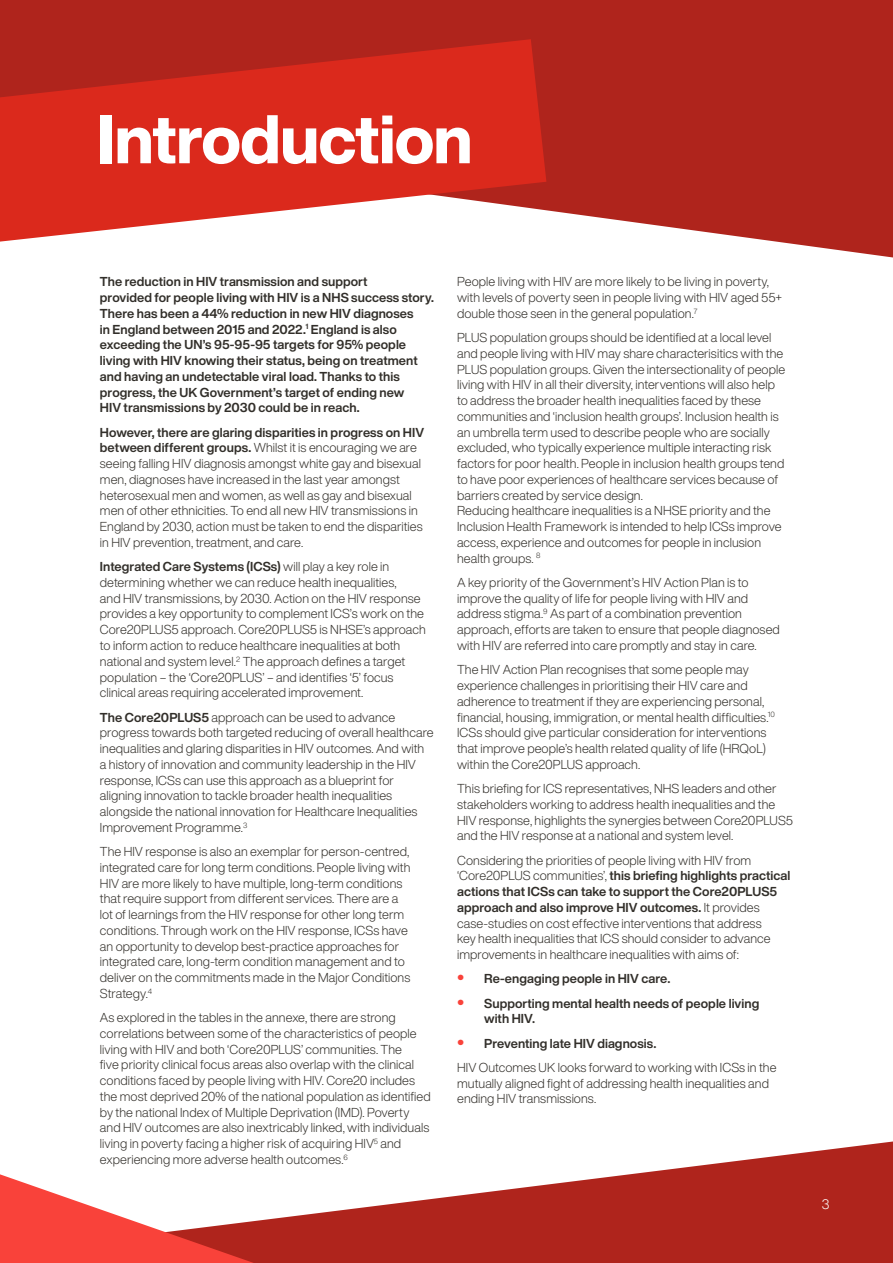
<style>
.page{position:relative;width:893px;height:1263px;background:#fff}
.page>*{position:absolute;margin:0;border:0;box-sizing:border-box;transform-origin:0 0}
.t1{font:800 67.5px "Helvetica Now Display";letter-spacing:-.015em;color:#fff}
.t2{font:300 13.5px "Helvetica Now Display";color:#fff}
.NAT_BODY_TEXT{font:300 12.75px/15.8px "Helvetica Now Display";letter-spacing:.005em;color:#322f2a}
.NAT_BODY_TEXT-2{font:700 12.75px/15.8px "Helvetica Now Display";letter-spacing:.005em;color:#322f2a}
.s1{font-weight:700}
.s2{font-size:19.5px;color:#f9423a}
</style>
<div class="page">
<svg style="left:254px;top:1141px;width:639px;height:122px;fill:#af241c"></svg>
<svg style="left:0;top:0;width:893px;height:257px;background:#b9423b"></svg>
<svg style="left:0;top:39px;width:546px;height:203px;background:#d8443a"></svg>
<svg style="left:0;top:1174px;width:254px;height:89px"></svg>
<p class="t1" style="left:97px;top:92px;width:378px">Introduction</p>
<p class="NAT_BODY_TEXT-2" style="left:100px;top:274px;width:336px">The reduction in HIV transmission and support<br>provided for people living with HIV is a NHS success story.<br>There has been a 44% reduction in new HIV diagnoses<br>in England between 2015 and 2022.<sup>1</sup> England is also exceeding the UN’s 95-95-95 targets for 95% people living with HIV knowing their status, being on treatment and having an undetectable viral load. Thanks to this progress, the UK Government’s target of ending new<br>HIV transmissions by 2030 could be in reach.</p>
<p class="NAT_BODY_TEXT" style="left:100px;top:424px;width:326px"><span class="s1">However, there are glaring disparities in progress on HIV between different groups.</span> Whilst it is encouraging we are seeing falling HIV diagnosis amongst white gay and bisexual men, diagnoses have increased in the last year amongst heterosexual men and women, as well as gay and bisexual men of other ethnicities. To end all new HIV transmissions in England by 2030, action must be taken to end the disparities in HIV prevention, treatment, and care.</p>
<p class="NAT_BODY_TEXT" style="left:100px;top:559px;width:327px"><span class="s1">Integrated Care Systems (ICSs)</span> will play a key role in determining whether we can reduce health inequalities,<br>and HIV transmissions, by 2030. Action on the HIV response provides a key opportunity to complement ICS’s work on the Core20PLUS5 approach. Core20PLUS5 is NHSE’s approach to inform action to reduce healthcare inequalities at both national and system level.<sup>2</sup> The approach defines a target population – the ‘Core20PLUS’ – and identifies ‘5’ focus clinical areas requiring accelerated improvement.</p>
<p class="NAT_BODY_TEXT" style="left:100px;top:709px;width:335px"><span class="s1">The Core20PLUS5</span> approach can be used to advance progress towards both targeted reducing of overall healthcare inequalities and glaring disparities in HIV outcomes. And with a history of innovation and community leadership in the HIV response, ICSs can use this approach as a blueprint for aligning innovation to tackle broader health inequalities alongside the national innovation for Healthcare Inequalities Improvement Programme.<sup>3</sup></p>
<p class="NAT_BODY_TEXT" style="left:100px;top:843px;width:312px">The HIV response is also an exemplar for person-centred, integrated care for long term conditions. People living with HIV are more likely to have multiple, long-term conditions that require support from different services. There are a lot of learnings from the HIV response for other long term conditions. Through work on the HIV response, ICSs have an opportunity to develop best-practice approaches for integrated care, long-term condition management and to deliver on the commitments made in the Major Conditions Strategy.<sup>4</sup></p>
<p class="NAT_BODY_TEXT" style="left:100px;top:1009px;width:332px">As explored in the tables in the annexe, there are strong correlations between some of the characteristics of people living with HIV and both ‘Core20PLUS’ communities. The<br>five priority clinical focus areas also overlap with the clinical conditions faced by people living with HIV. Core20 includes the most deprived 20% of the national population as identified by the national Index of Multiple Deprivation (IMD). Poverty and HIV outcomes are also inextricably linked, with individuals living in poverty facing a higher risk of acquiring HIV<sup>5</sup> and experiencing more adverse health outcomes.<sup>6</sup></p>
<p class="NAT_BODY_TEXT" style="left:457px;top:274px;width:327px">People living with HIV are more likely to be living in poverty, with levels of poverty seen in people living with HIV aged 55+ double those seen in the general population.<sup>7</sup></p>
<p class="NAT_BODY_TEXT" style="left:457px;top:330px;width:330px">PLUS population groups should be identified at a local level and people living with HIV may share characterisitics with the PLUS population groups. Given the intersectionality of people living with HIV in all their diversity, interventions will also help to address the broader health inequalities faced by these communities and ‘inclusion health groups’. Inclusion health is an umbrella term used to describe people who are socially excluded, who typically experience multiple interacting risk factors for poor health. People in inclusion health groups tend to have poor experiences of healthcare services because of barriers created by service design.<br>Reducing healthcare inequalities is a NHSE priority and the Inclusion Health Framework is intended to help ICSs improve access, experience and outcomes for people in inclusion health groups. <sup>8</sup></p>
<p class="NAT_BODY_TEXT" style="left:457px;top:574px;width:324px">A key priority of the Government’s HIV Action Plan is to improve the quality of life for people living with HIV and address stigma.<sup>9</sup> As part of a combination prevention approach, efforts are taken to ensure that people diagnosed with HIV are referred into care promptly and stay in care.</p>
<p class="NAT_BODY_TEXT" style="left:457px;top:662px;width:319px">The HIV Action Plan recognises that some people may experience challenges in prioritising their HIV care and adherence to treatment if they are experiencing personal, financial, housing, immigration, or mental health difficulties.<sup>10<br></sup>ICSs should give particular consideration for interventions that improve people’s health related quality of life (HRQoL) within the Core20PLUS approach.</p>
<p class="NAT_BODY_TEXT" style="left:457px;top:780px;width:337px">This briefing for ICS representatives, NHS leaders and other stakeholders working to address health inequalities and the HIV response, highlights the synergies between Core20PLUS5 and the HIV response at a national and system level.</p>
<p class="NAT_BODY_TEXT" style="left:457px;top:852px;width:335px">Considering the priorities of people living with HIV from ‘Core20PLUS communities’, <span class="s1">this briefing highlights practical actions that ICSs can take to support the Core20PLUS5 approach and also improve HIV outcomes.</span> It provides case-studies on cost effective interventions that address<br>key health inequalities that ICS should consider to advance improvements in healthcare inequalities with aims of:</p>
<p class="NAT_BODY_TEXT-2" style="left:457px;top:971px;width:215px"><span class="s2">•</span> Re-engaging people in HIV care.</p>
<p class="NAT_BODY_TEXT-2" style="left:484px;top:995px;width:277px;text-indent:-27px"><span class="s2">•</span> Supporting mental health needs of people living with HIV.</p>
<p class="NAT_BODY_TEXT-2" style="left:457px;top:1035px;width:201px"><span class="s2">•</span> Preventing late HIV diagnosis.</p>
<p class="NAT_BODY_TEXT" style="left:457px;top:1059px;width:321px">HIV Outcomes UK looks forward to working with ICSs in the mutually aligned fight of addressing health inequalities and ending HIV transmissions.</p>
<p class="t2" style="left:822px;top:1195px;width:9px">3</p>
</div>
